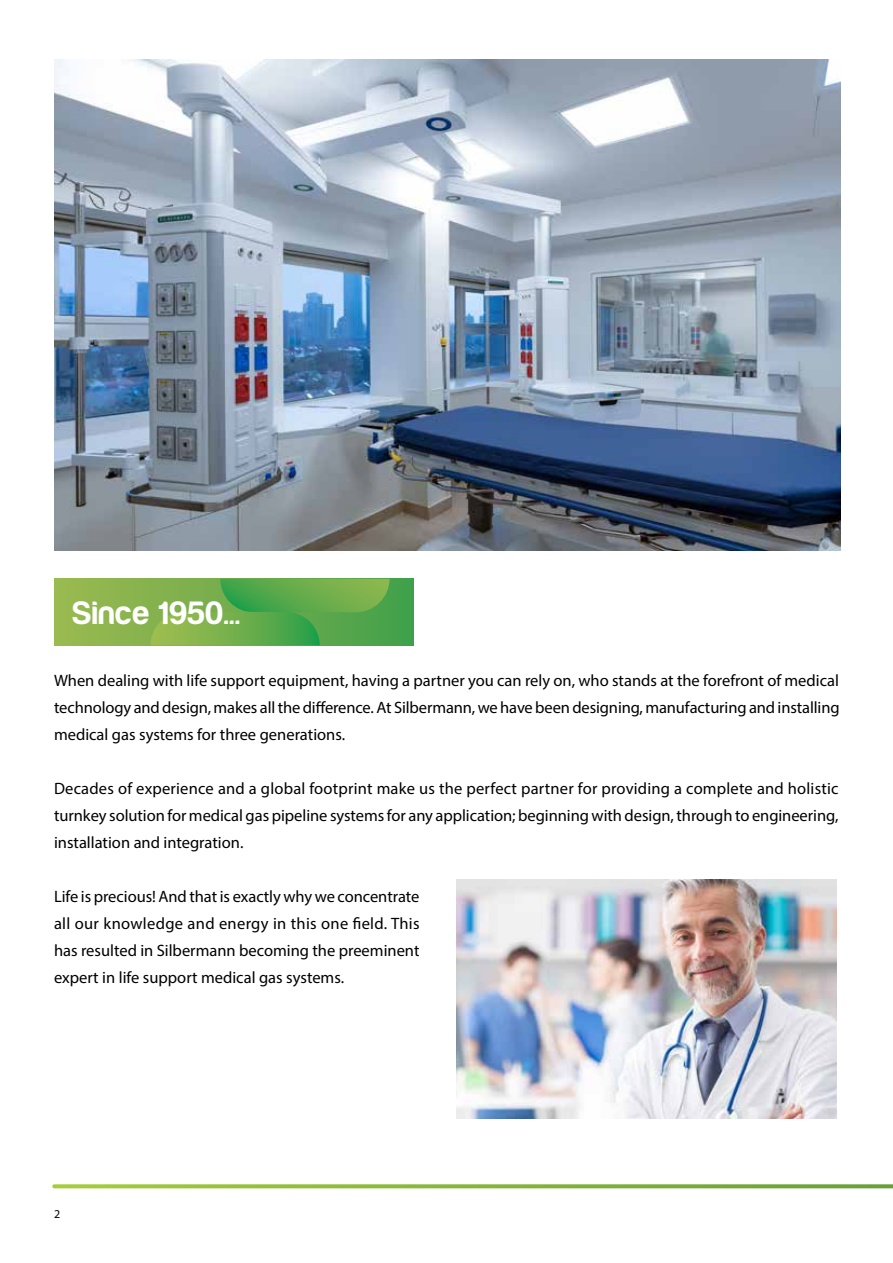
<style>
.page{position:relative;width:893px;height:1263px;background:#fff}
.page>*{position:absolute;margin:0;border:0;box-sizing:border-box;transform-origin:0 0}
.t1{font:700 33px "Harabara Mais Bold Harabara Mais";letter-spacing:-.01em;color:#fff}
.t2{font:16.5px/27px "Myriad Pro";color:#000;text-align:justify}
.t3{font:12px "Myriad Pro";color:#000}
</style>
<div class="page">
<img style="left:54px;top:59px;width:786px;height:492px">
<svg style="left:52px;top:1184px;width:841px;height:4px;background:#8fbc47"></svg>
<svg style="left:54px;top:579px;width:359px;height:66px;background:#80b24e"></svg>
<svg style="left:150px;top:579px;width:239px;height:66px;background:#67ac4c"></svg>
<img style="left:456px;top:880px;width:380px;height:238px">
<h1 class="t1" style="left:71px;top:593px;width:171px">Since 1950...</h1>
<p class="t2" style="left:54px;top:666px;width:787px">When dealing with life support equipment, having a partner you can rely on, who stands at the forefront of medical technology and design, makes all the difference. At Silbermann, we have been designing, manufacturing and installing medical gas systems for three generations.</p>
<p class="t2" style="left:54px;top:774px;width:786px">Decades of experience and a global footprint make us the perfect partner for providing a complete and holistic turnkey solution for medical gas pipeline systems for any application; beginning with design, through to engineering, installation and integration.</p>
<p class="t2" style="left:54px;top:882px;width:367px">Life is precious! And that is exactly why we concentrate all our knowledge and energy in this one field. This has resulted in Silbermann becoming the preeminent expert in life support medical gas systems.</p>
<p class="t3" style="left:54px;top:1206px;width:8px">2</p>
</div>
